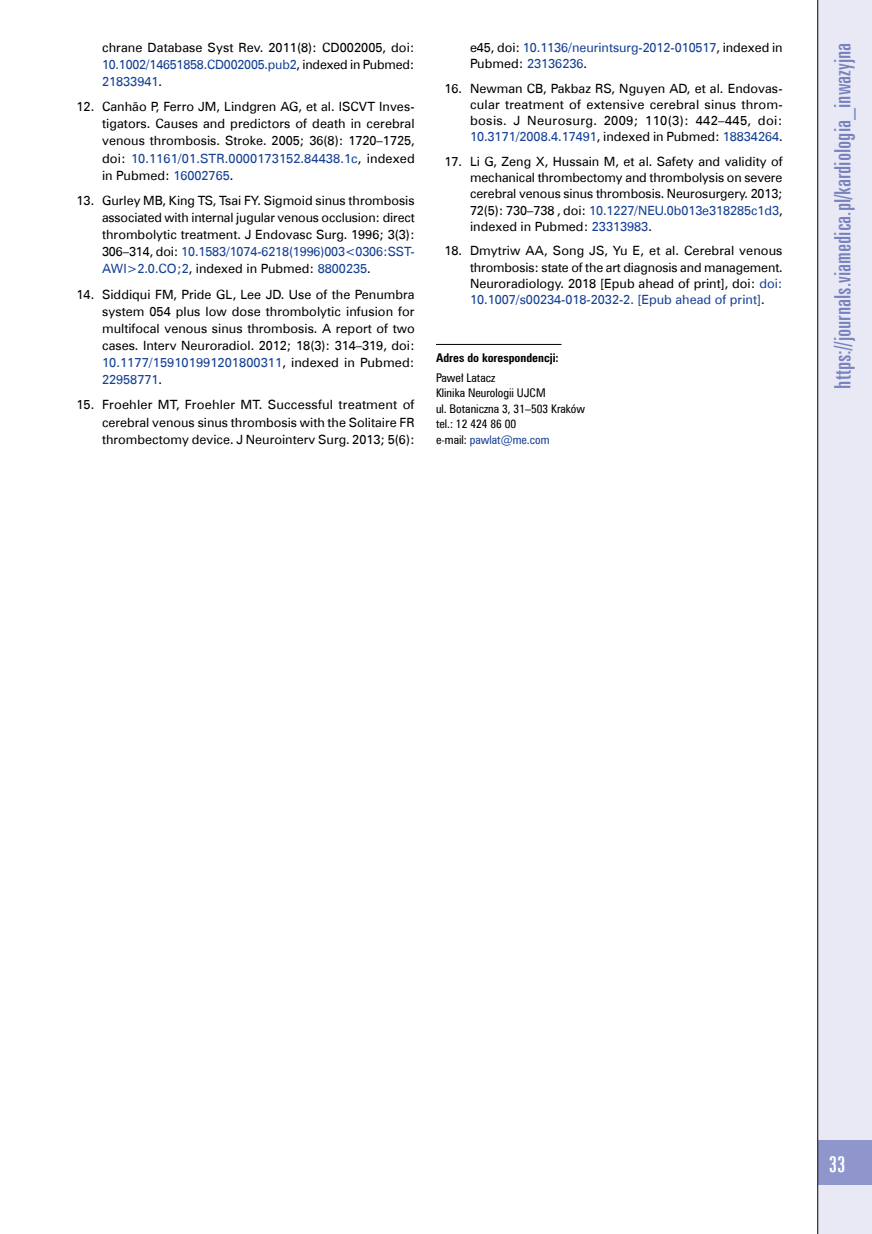
<style>
.page{position:relative;width:872px;height:1234px;background:#fff}
.page>*{position:absolute;margin:0;border:0;box-sizing:border-box;transform-origin:0 0}
.t1{font:22.5px "Zurich X Cn EU";color:#7882bf;scale:1.07 1}
.t2{font:22.5px "Zurich X Cn EU";color:#fff;scale:1.07 1}
.t3{font:12.75px/17.1px "Zurich EU";color:#000;text-align:justify}
.t4{font:12.75px/16.2px "Zurich EU";letter-spacing:-.005em;color:#164194}
.t5{font:12px/15.5px "Zurich Cn EU";color:#000}
.t6{font:700 12px "Zurich Cn EU";color:#000}
.s1{color:#164194}
.s2{color:#000}
</style>
<div class="page">
<div style="left:817px;top:0;width:55px;height:1233px;background:#e9e9f6"></div>
<div style="left:817px;top:1140px;width:55px;height:44px;background:#8f96cb"></div>
<hr style="left:817px;top:0;width:1px;height:1233px;background:#000">
<hr style="left:436px;top:344px;width:125px;height:1px;background:#000">
<p class="t3" style="left:102px;top:39px;width:314px">chrane Database Syst Rev. 2011(8): CD002005, doi:<br><span class="s1">10.1002/14651858.CD002005.pub2</span>, indexed in Pubmed:<br><span class="s1">21833941</span>.</p>
<p class="t3" style="left:102px;top:98px;width:314px;text-indent:-26px">12. Canhão P, Ferro JM, Lindgren AG, et al. ISCVT Inves&shy;tigators. Causes and predictors of death in cerebral venous thrombosis. Stroke. 2005; 36(8): 1720–1725, doi: <span class="s1">10.1161/01.STR.0000173152.84438.1c</span>, indexed in Pubmed: <span class="s1">16002765</span>.</p>
<p class="t3" style="left:102px;top:192px;width:314px;text-indent:-26px">13. Gurley MB, King TS, Tsai FY. Sigmoid sinus thrombosis associated with internal jugular venous occlusion: direct thrombolytic treatment. J Endovasc Surg. 1996; 3(3):<br>306–314, doi: <span class="s1">10.1583/1074-6218(1996)003&lt;0306:SST-AWI&gt;2.0.CO;2</span>, indexed in Pubmed: <span class="s1">8800235</span>.</p>
<p class="t3" style="left:102px;top:285px;width:314px;text-indent:-26px">14. Siddiqui FM, Pride GL, Lee JD. Use of the Penumbra system 054 plus low dose thrombolytic infusion for multifocal venous sinus thrombosis. A report of two cases. Interv Neuroradiol. 2012; 18(3): 314–319, doi:<br><span class="s1">10.1177/159101991201800311</span>, indexed in Pubmed:<br><span class="s1">22958771</span>.</p>
<p class="t3" style="left:102px;top:396px;width:314px;text-indent:-26px">15. Froehler MT, Froehler MT. Successful treatment of cerebral venous sinus thrombosis with the Solitaire FR thrombectomy device. J Neurointerv Surg. 2013; 5(6):</p>
<p class="t4" style="left:470px;top:39px;width:314px"><span class="s2">e45, doi:</span> 10.1136/neurintsurg-2012-010517<span class="s2">, indexed in<br>Pubmed:</span> 23136236<span class="s2">.</span></p>
<p class="t3" style="left:470px;top:80px;width:314px;line-height:16.2px;text-indent:-26px">16. Newman CB, Pakbaz RS, Nguyen AD, et al. Endovas&shy;cular treatment of extensive cerebral sinus throm&shy;bosis. J Neurosurg. 2009; 110(3): 442–445, doi:<br><span class="s1">10.3171/2008.4.17491</span>, indexed in Pubmed: <span class="s1">18834264</span>.</p>
<p class="t3" style="left:470px;top:153px;width:314px;line-height:16.2px;text-indent:-26px">17. Li G, Zeng X, Hussain M, et al. Safety and validity of mechanical thrombectomy and thrombolysis on severe cerebral venous sinus thrombosis. Neurosurgery. 2013; 72(5): 730–738 , doi: <span class="s1">10.1227/NEU.0b013e318285c1d3</span>, indexed in Pubmed: <span class="s1">23313983</span>.</p>
<p class="t3" style="left:470px;top:242px;width:314px;line-height:16.2px;text-indent:-26px">18. Dmytriw AA, Song JS, Yu E, et al. Cerebral venous thrombosis: state of the art diagnosis and management.<br>Neuroradiology. 2018 [Epub ahead of print], doi: <span class="s1">doi:<br>10.1007/s00234-018-2032-2. [Epub ahead of print]</span>.</p>
<p class="t6" style="left:436px;top:350px;width:124px">Adres do korespondencji:</p>
<p class="t5" style="left:436px;top:369px;width:150px">Paweł Latacz<br>Klinika Neurologii UJCM<br>ul. Botaniczna 3, 31–503 Kraków tel.: 12 424 86 00<br>e-mail: <span class="s1">pawlat@me.com</span></p>
<h1 class="t1" style="left:829px;top:388px;width:325px;rotate:-90deg">https://journals.viamedica.pl/kardiologia_inwazyjna</h1>
<h1 class="t2" style="left:828px;top:1150px;width:17px">33</h1>
</div>
